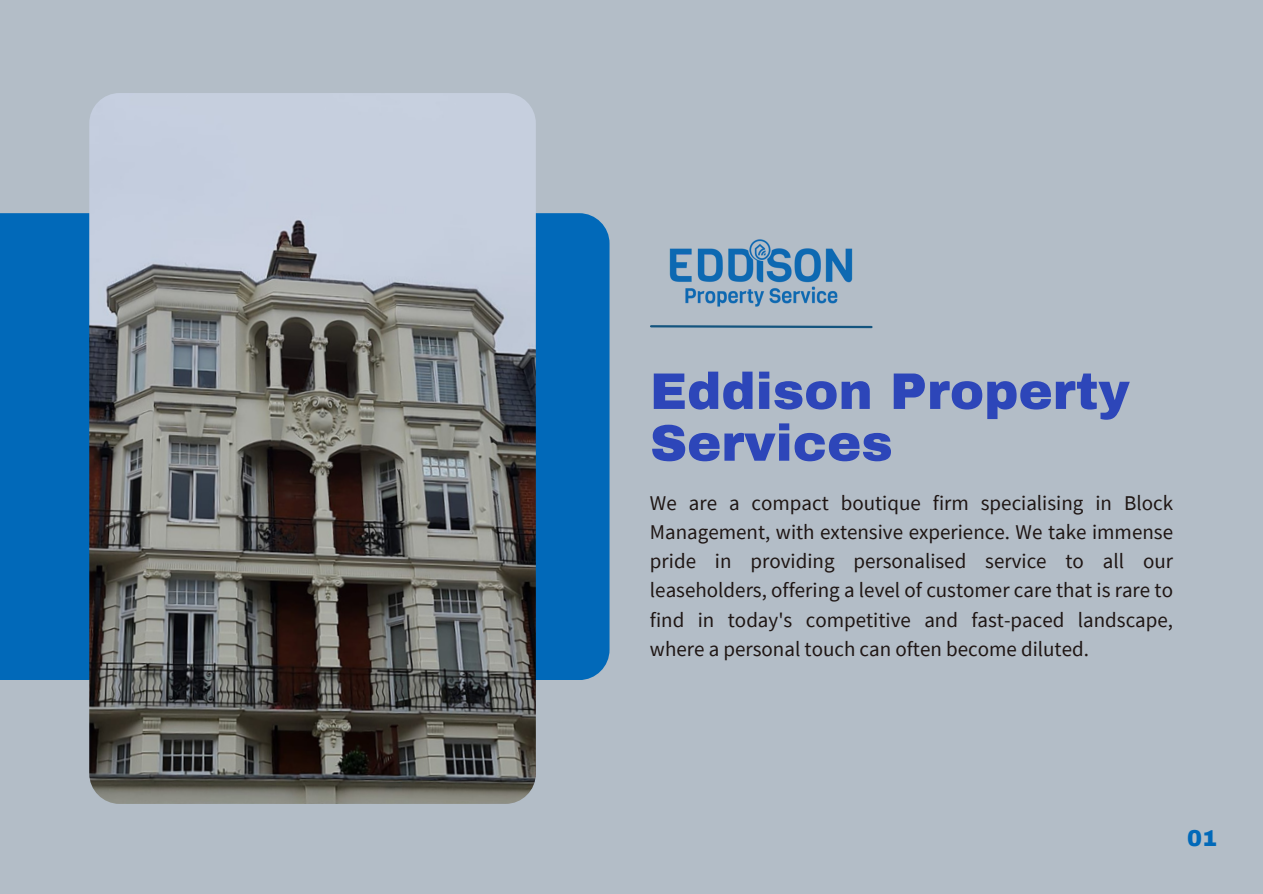
<style>
.page{position:relative;width:1263px;height:894px;background:#fff}
.page>*{position:absolute;margin:0;border:0;box-sizing:border-box;transform-origin:0 0}
.t1{font:900 51.45px/51.8px "Archivo";color:#2d46b9}
.t2{font:900 22.5px "Archivo";color:#0169b9}
.t3{font:21px/29.2px "Source Sans Pro";color:#1f1614;text-align:justify}
</style>
<div class="page">
<div style="left:0;top:0;width:1263px;height:893px;background:#b3bdc7"></div>
<div style="left:0;top:213px;width:609px;height:467px;background:#0169b9"></div>
<img style="left:89px;top:93px;width:447px;height:710px;border-radius:30px">
<img style="left:650px;top:239px;width:223px;height:90px">
<p class="t1" style="left:650px;top:366px;width:481px">Eddison Property<br>Services</p>
<p class="t3" style="left:650px;top:487px;width:525px">We are a compact boutique firm specialising in Block Management, with extensive experience. We take immense pride in providing personalised service to all our leaseholders, offering a level of customer care that is rare to find in today's competitive and fast-paced landscape, where a personal touch can often become diluted.</p>
<p class="t2" style="left:1187px;top:825px;width:32px">01</p>
</div>
